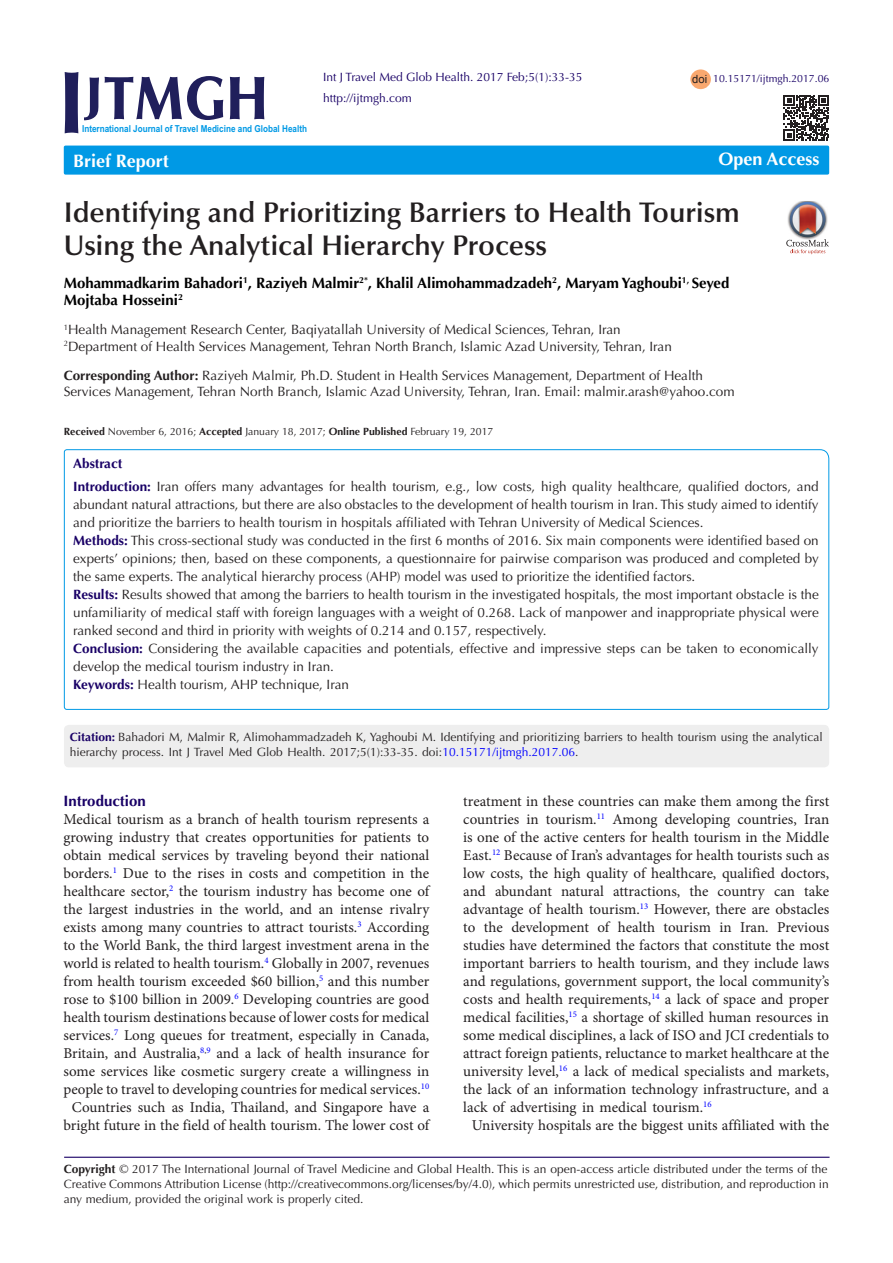
<style>
.page{position:relative;width:893px;height:1263px;background:#fff}
.page>*{position:absolute;margin:0;border:0;box-sizing:border-box;transform-origin:0 0}
.t1{font:900 85.65px "Optima LT Std";color:#201f5b;scale:.66 1}
.t2{font:900 61.2px "Optima LT Std";color:#201f5b;scale:.88 1}
.t3{font:900 50.55px "Optima LT Std";color:#201f5b}
.t4{font:600 28.5px/33px "Optima LT Std";color:#231f20}
.t5{font:700 18px "Optima LT Std";color:#fff}
.t6{font:15px/18px "Minion Pro";color:#231f20;text-align:justify}
.t7{font:700 15px/16.5px "Optima LT Std";color:#000}
.t8{font:700 15px "Optima LT Std";color:#190066}
.Default{font:13.5px/18px "Optima LT Std";color:#231f20;text-align:justify}
.Default-2{font:700 13.5px "Optima LT Std";color:#190066}
.t9{font:12px/15px "Optima LT Std";color:#231f20}
.t10{font:12px "Optima LT Std";color:#190066}
.t11{font:11.25px "Arial";color:#231f20}
.t12{font:10.5px "Optima LT Std";color:#231f20}
.t13{font:10.5px "Optima LT Std";color:#190066}
.t14{font:700 9.6px "Arial";color:#0099e5;scale:.85 1}
.s1{font-weight:700}
.s2{font-weight:700;color:#190066}
.s3{color:#00f}
</style>
<div class="page">
<hr style="left:64px;top:1157px;width:765px;height:1px;background:#190066">
<div style="left:690px;top:69px;width:21px;height:20px;background:#f9a86f;border-radius:50%"></div>
<div style="left:64px;top:146px;width:765px;height:29px;background:#0099e5;border-radius:2px"></div>
<svg style="left:783px;top:95px;width:46px;height:46px"></svg>
<div style="left:65px;top:726px;width:763px;height:41px;background:#eee;border-radius:4px"></div>
<div style="left:64px;top:725px;width:765px;height:42px;border:2px solid #eee;border-radius:4px"></div>
<svg style="left:64px;top:449px;width:766px;height:261px"></svg>
<img style="left:798px;top:201px;width:18px;height:1px">
<svg style="left:786px;top:202px;width:43px;height:52px"></svg>
<p class="t1" style="left:61px;top:51px;width:35px">I</p>
<p class="t10" style="left:323px;top:70px;width:261px">Int J Travel Med Glob Health. 2017 Feb;5(1):33-35</p>
<p class="t11" style="left:692px;top:72px;width:17px">doi</p>
<p class="t13" style="left:713px;top:73px;width:118px">10.15171/ijtmgh.2017.06</p>
<p class="t2" style="left:104px;top:63px;width:188px">TMGH</p>
<p class="t3" style="left:86px;top:66px;width:18px">J</p>
<p class="t5" style="left:73px;top:150px;width:97px">Brief Report</p>
<p class="t5" style="left:719px;top:149px;width:103px">Open Access</p>
<p class="t4" style="left:64px;top:196px;width:678px">Identifying and Prioritizing Barriers to Health Tourism<br>Using the Analytical Hierarchy Process</p>
<p class="t7" style="left:64px;top:275px;width:667px">Mohammadkarim Bahadori<sup>1</sup>, Raziyeh Malmir<sup>2*</sup>, Khalil Alimohammadzadeh<sup>2</sup>, Maryam Yaghoubi<sup>1,</sup> Seyed<br>Mojtaba Hosseini<sup>2</sup></p>
<p class="Default" style="left:64px;top:321px;width:558px"><sup>1</sup>Health Management Research Center, Baqiyatallah University of Medical Sciences, Tehran, Iran</p>
<p class="Default" style="left:64px;top:337px;width:610px"><sup>2</sup>Department of Health Services Management, Tehran North Branch, Islamic Azad University, Tehran, Iran</p>
<p class="Default" style="left:64px;top:367px;width:672px;line-height:16.5px"><span class="s1">Corresponding Author:</span> Raziyeh Malmir, Ph.D. Student in Health Services Management, Department of Health<br>Services Management, Tehran North Branch, Islamic Azad University, Tehran, Iran. Email: malmir.arash@yahoo.com</p>
<p class="t10" style="left:323px;top:91px;width:90px">http://ijtmgh.com</p>
<p class="t14" style="left:82px;top:122px;width:266px">International Journal of Travel Medicine and Global Health</p>
<p class="t12" style="left:64px;top:425px;width:431px"><span class="s1">Received</span> November 6, 2016; <span class="s1">Accepted</span> January 18, 2017; <span class="s1">Online Published</span> February 19, 2017</p>
<p class="Default-2" style="left:73px;top:456px;width:51px">Abstract</p>
<p class="Default" style="left:73px;top:477px;width:747px"><span class="s2">Introduction:</span> Iran offers many advantages for health tourism, e.g., low costs, high quality healthcare, qualified doctors, and abundant natural attractions, but there are also obstacles to the development of health tourism in Iran. This study aimed to identify and prioritize the barriers to health tourism in hospitals affiliated with Tehran University of Medical Sciences.</p>
<p class="Default" style="left:73px;top:531px;width:747px"><span class="s2">Methods:</span> This cross-sectional study was conducted in the first 6 months of 2016. Six main components were identified based on experts’ opinions; then, based on these components, a questionnaire for pairwise comparison was produced and completed by the same experts. The analytical hierarchy process (AHP) model was used to prioritize the identified factors.</p>
<p class="Default" style="left:73px;top:585px;width:747px"><span class="s2">Results:</span> Results showed that among the barriers to health tourism in the investigated hospitals, the most important obstacle is the unfamiliarity of medical staff with foreign languages with a weight of 0.268. Lack of manpower and inappropriate physical were ranked second and third in priority with weights of 0.214 and 0.157, respectively.</p>
<p class="Default" style="left:73px;top:639px;width:747px"><span class="s2">Conclusion:</span> Considering the available capacities and potentials, effective and impressive steps can be taken to economically develop the medical tourism industry in Iran.</p>
<p class="Default" style="left:73px;top:675px;width:277px"><span class="s2">Keywords:</span> Health tourism, AHP technique, Iran</p>
<p class="t9" style="left:70px;top:729px;width:754px"><span class="s2">Citation:</span> Bahadori M, Malmir R, Alimohammadzadeh K, Yaghoubi M. Identifying and prioritizing barriers to health tourism using the analytical hierarchy process. Int J Travel Med Glob Health. 2017;5(1):33-35. doi:<span class="s3">10.15171/ijtmgh.2017.06</span>.</p>
<p class="t8" style="left:63px;top:792px;width:84px">Introduction</p>
<p class="t6" style="left:63px;top:810px;width:367px">Medical tourism as a branch of health tourism represents a growing industry that creates opportunities for patients to obtain medical services by traveling beyond their national borders.<sup>1</sup> Due to the rises in costs and competition in the healthcare sector,<sup>2</sup> the tourism industry has become one of the largest industries in the world, and an intense rivalry exists among many countries to attract tourists.<sup>3</sup> According to the World Bank, the third largest investment arena in the world is related to health tourism.<sup>4</sup> Globally in 2007, revenues from health tourism exceeded $60 billion,<sup>5</sup> and this number rose to $100 billion in 2009.<sup>6</sup> Developing countries are good health tourism destinations because of lower costs for medical services.<sup>7</sup> Long queues for treatment, especially in Canada, Britain, and Australia,<sup>8</sup><sup>,</sup><sup>9</sup> and a lack of health insurance for some services like cosmetic surgery create a willingness in people to travel to developing countries for medical services.<sup>10</sup></p>
<p class="t6" style="left:63px;top:1098px;width:367px;text-align:center">Countries such as India, Thailand, and Singapore have a bright future in the field of health tourism. The lower cost of</p>
<p class="t6" style="left:463px;top:792px;width:367px">treatment in these countries can make them among the first countries in tourism.<sup>11</sup> Among developing countries, Iran is one of the active centers for health tourism in the Middle East.<sup>12</sup> Because of Iran’s advantages for health tourists such as low costs, the high quality of healthcare, qualified doctors, and abundant natural attractions, the country can take advantage of health tourism.<sup>13</sup> However, there are obstacles to the development of health tourism in Iran. Previous studies have determined the factors that constitute the most important barriers to health tourism, and they include laws and regulations, government support, the local community’s costs and health requirements,<sup>14</sup> a lack of space and proper medical facilities,<sup>15</sup> a shortage of skilled human resources in some medical disciplines, a lack of ISO and JCI credentials to attract foreign patients, reluctance to market healthcare at the university level,<sup>16</sup> a lack of medical specialists and markets, the lack of an information technology infrastructure, and a lack of advertising in medical tourism.<sup>16</sup></p>
<p class="t6" style="left:472px;top:1116px;width:359px">University hospitals are the biggest units affiliated with the</p>
<p class="t9" style="left:64px;top:1162px;width:767px"><span class="s1">Copyright</span> © 2017 The International Journal of Travel Medicine and Global Health. This is an open-access article distributed under the terms of the<br>Creative Commons Attribution License (http://creativecommons.org/licenses/by/4.0), which permits unrestricted use, distribution, and reproduction in any medium, provided the original work is properly cited.</p>
</div>
